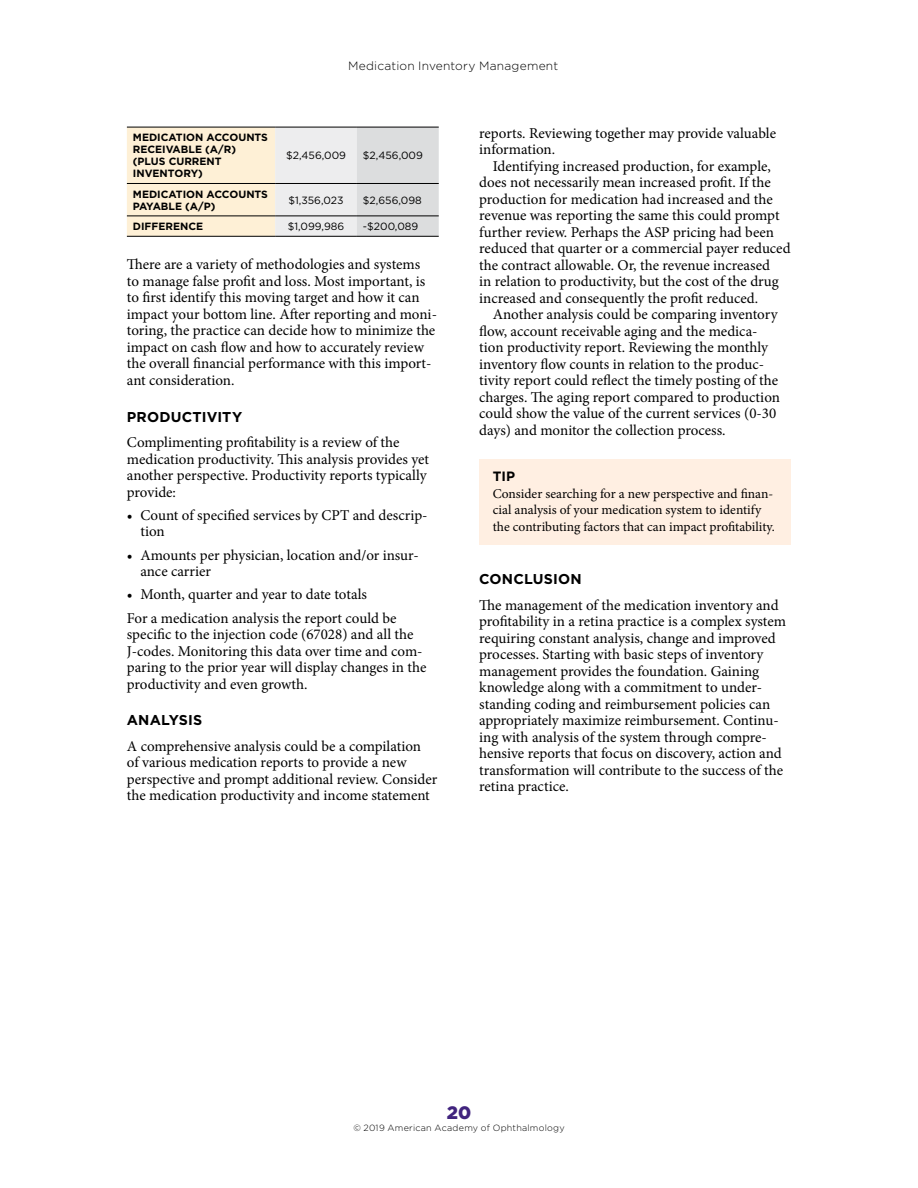
<style>
.page{position:relative;width:918px;height:1188px;background:#fff}
.page>*{position:absolute;margin:0;border:0;box-sizing:border-box;transform-origin:0 0}
.t1{font:900 18px "Gotham";color:#41247e}
.t2{font:15px/16.5px "Minion Pro";color:#000}
.t3{font:700 14.25px "Gotham";letter-spacing:.01em;color:#000}
.t4{font:13.5px/16.5px "Minion Pro";color:#000}
.t5{font:700 13.5px "Gotham";color:#000}
.t6{font:300 12px "Gotham";letter-spacing:.02em;color:#000}
.t7{font:700 10.5px/12px "Gotham";color:#000}
.t8{font:10.5px "Gotham";color:#000}
.t9{font:300 9px "Gotham";letter-spacing:.03em;color:#000}
</style>
<div class="page">
<svg style="left:127px;top:128px;width:312px;height:108px;background:#eee8dc"></svg>
<hr style="left:127px;top:127px;width:148px;height:1px;background:#000">
<hr style="left:275px;top:127px;width:82px;height:1px;background:#000">
<hr style="left:357px;top:127px;width:82px;height:1px;background:#000">
<hr style="left:127px;top:183px;width:148px;height:1px;background:#000">
<hr style="left:275px;top:183px;width:82px;height:1px;background:#000">
<hr style="left:357px;top:183px;width:82px;height:1px;background:#000">
<hr style="left:127px;top:216px;width:148px;height:1px;background:#000">
<hr style="left:275px;top:216px;width:82px;height:1px;background:#000">
<hr style="left:357px;top:216px;width:82px;height:1px;background:#000">
<hr style="left:127px;top:236px;width:148px;height:1px;background:#000">
<hr style="left:275px;top:236px;width:82px;height:1px;background:#000">
<hr style="left:357px;top:236px;width:82px;height:1px;background:#000">
<div style="left:479px;top:460px;width:312px;height:85px;background:#ffefe2"></div>
<p class="t6" style="left:348px;top:58px;width:212px">Medication Inventory Management</p>
<p class="t7" style="left:133px;top:132px;width:137px">MEDICATION ACCOUNTS<br>RECEIVABLE (A/R) (PLUS CURRENT<br>INVENTORY)</p>
<p class="t8" style="left:286px;top:149px;width:61px">$2,456,009</p>
<p class="t8" style="left:363px;top:149px;width:61px">$2,456,009</p>
<p class="t7" style="left:133px;top:188px;width:137px">MEDICATION ACCOUNTS<br>PAYABLE (A/P)</p>
<p class="t8" style="left:288px;top:193px;width:57px">$1,356,023</p>
<p class="t8" style="left:363px;top:193px;width:60px">$2,656,098</p>
<p class="t7" style="left:133px;top:221px;width:72px">DIFFERENCE</p>
<p class="t8" style="left:288px;top:220px;width:58px">$1,099,986</p>
<p class="t8" style="left:363px;top:220px;width:57px">-$200,089</p>
<p class="t2" style="left:127px;top:257px;width:312px">There are a variety of methodologies and systems<br>to manage false profit and loss. Most important, is to first identify this moving target and how it can impact your bottom line. After reporting and moni&shy;toring, the practice can decide how to minimize the impact on cash flow and how to accurately review the overall financial performance with this import&shy;ant consideration.</p>
<p class="t3" style="left:127px;top:407px;width:117px">PRODUCTIVITY</p>
<p class="t2" style="left:127px;top:434px;width:304px">Complimenting profitability is a review of the medication productivity. This analysis provides yet another perspective. Productivity reports typically provide:</p>
<p class="t2" style="left:140px;top:507px;width:289px;text-indent:-14px">• Count of specified services by CPT and descrip&shy;tion</p>
<p class="t2" style="left:140px;top:547px;width:280px;text-indent:-13px">• Amounts per physician, location and/or insur&shy;ance carrier</p>
<p class="t2" style="left:127px;top:583px;width:271px;line-height:23.2px">• Month, quarter and year to date totals<br>For a medication analysis the report could be</p>
<p class="t2" style="left:127px;top:626px;width:301px">specific to the injection code (67028) and all the J-codes. Monitoring this data over time and com&shy;paring to the prior year will display changes in the productivity and even growth.</p>
<p class="t3" style="left:127px;top:711px;width:77px">ANALYSIS</p>
<p class="t2" style="left:127px;top:738px;width:312px">A comprehensive analysis could be a compilation<br>of various medication reports to provide a new perspective and prompt additional review. Consider the medication productivity and income statement</p>
<p class="t2" style="left:479px;top:125px;width:298px">reports. Reviewing together may provide valuable information.</p>
<p class="t2" style="left:479px;top:158px;width:313px;text-indent:14px">Identifying increased production, for example, does not necessarily mean increased profit. If the production for medication had increased and the revenue was reporting the same this could prompt further review. Perhaps the ASP pricing had been reduced that quarter or a commercial payer reduced the contract allowable. Or, the revenue increased<br>in relation to productivity, but the cost of the drug increased and consequently the profit reduced.</p>
<p class="t2" style="left:479px;top:306px;width:302px;text-indent:14px">Another analysis could be comparing inventory flow, account receivable aging and the medica&shy;tion productivity report. Reviewing the monthly inventory flow counts in relation to the produc&shy;tivity report could reflect the timely posting of the charges. The aging report compared to production could show the value of the current services (0-30 days) and monitor the collection process.</p>
<p class="t5" style="left:493px;top:468px;width:24px">TIP</p>
<p class="t4" style="left:493px;top:485px;width:284px">Consider searching for a new perspective and finan&shy;cial analysis of your medication system to identify the contributing factors that can impact profitability.</p>
<p class="t3" style="left:479px;top:570px;width:104px">CONCLUSION</p>
<p class="t2" style="left:479px;top:597px;width:308px">The management of the medication inventory and profitability in a retina practice is a complex system requiring constant analysis, change and improved processes. Starting with basic steps of inventory management provides the foundation. Gaining knowledge along with a commitment to under&shy;standing coding and reimbursement policies can appropriately maximize reimbursement. Continu&shy;ing with analysis of the system through compre&shy;hensive reports that focus on discovery, action and transformation will contribute to the success of the retina practice.</p>
<p class="t1" style="left:447px;top:1100px;width:26px">20</p>
<p class="t9" style="left:353px;top:1122px;width:213px">© 2019 American Academy of Ophthalmology</p>
</div>
